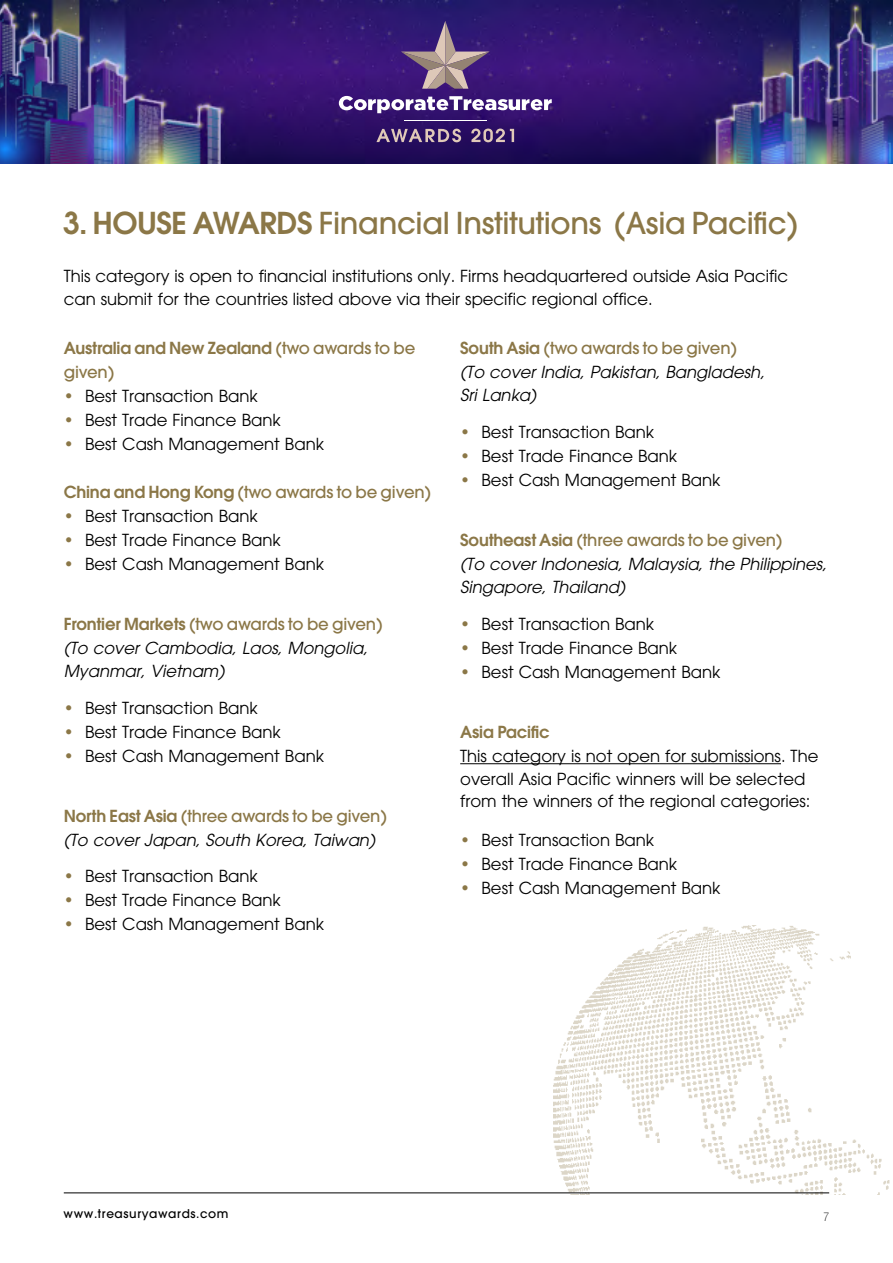
<style>
.page{position:relative;width:893px;height:1263px;background:#fff}
.page>*{position:absolute;margin:0;border:0;box-sizing:border-box;transform-origin:0 0}
.t1{font:500 30px "Avant Garde";letter-spacing:-.01em;color:#8b7747}
.t2{font:16.5px/22.5px "Avant Garde";color:#000}
.t3{font:italic 16.5px/24px "Avant Garde";color:#000}
.t4{font:600 16.5px/24px "Avant Garde";letter-spacing:-.01em;color:#8b7747}
.t5{font:500 16.5px "Avant Garde";letter-spacing:-.01em;color:#8b7747}
.t6{font:500 12px "Avant Garde";letter-spacing:.05em;color:#000}
.t7{font:100 condensed 12px "Helvetica Neue";color:#000}
.s1{font-weight:600}
.s2{font-weight:600;font-style:normal;color:#8b7747}
.s3{font-weight:500;font-style:normal;color:#8b7747}
.s4{color:#8b7747}
.s5{font-weight:500}
</style>
<div class="page">
<img style="left:0;top:0;width:893px;height:164px">
<svg style="left:339px;top:96px;width:213px;height:17px"></svg>
<hr style="left:404px;top:120px;width:82px;height:1px;background:#fff">
<svg style="left:401px;top:21px;width:89px;height:68px;background:#634982"></svg>
<svg style="left:376px;top:129px;width:85px;height:13px"></svg>
<svg style="left:471px;top:129px;width:43px;height:13px"></svg>
<hr style="left:460px;top:763px;width:321px;height:1px;background:#000">
<img style="left:554px;top:925px;width:336px;height:269px">
<hr style="left:64px;top:1192px;width:765px;height:1px;background:#000">
<h1 class="t1" style="left:63px;top:205px;width:737px"><span class="s1">3. HOUSE AWARDS</span> Financial Institutions (Asia Pacific)</h1>
<p class="t2" style="left:64px;top:265px;width:726px">This category is open to financial institutions only. Firms headquartered outside Asia Pacific can submit for the countries listed above via their specific regional office.</p>
<p class="t3" style="left:460px;top:336px;width:306px"><span class="s2">South Asia</span> <span class="s3">(two awards to be given) </span>(To cover India, Pakistan, Bangladesh,</p>
<p class="t3" style="left:460px;top:382px;width:78px">Sri Lanka)</p>
<p class="t2" style="left:460px;top:421px;width:196px"><span class="s4">•</span> Best Transaction Bank</p>
<p class="t2" style="left:460px;top:445px;width:219px"><span class="s4">•</span> Best Trade Finance Bank</p>
<p class="t2" style="left:460px;top:469px;width:262px"><span class="s4">•</span> Best Cash Management Bank</p>
<p class="t4" style="left:64px;top:336px;width:353px">Australia and New Zealand <span class="s5">(two awards to be given)</span></p>
<p class="t2" style="left:64px;top:385px;width:196px"><span class="s4">•</span> Best Transaction Bank</p>
<p class="t2" style="left:64px;top:409px;width:219px"><span class="s4">•</span> Best Trade Finance Bank</p>
<p class="t2" style="left:64px;top:433px;width:262px"><span class="s4">•</span> Best Cash Management Bank</p>
<p class="t5" style="left:64px;top:482px;width:369px"><span class="s1">China and Hong Kong</span> (two awards to be given)</p>
<p class="t2" style="left:64px;top:505px;width:196px"><span class="s4">•</span> Best Transaction Bank</p>
<p class="t2" style="left:64px;top:529px;width:219px"><span class="s4">•</span> Best Trade Finance Bank</p>
<p class="t2" style="left:64px;top:553px;width:262px"><span class="s4">•</span> Best Cash Management Bank</p>
<p class="t3" style="left:460px;top:528px;width:368px"><span class="s2">Southeast Asia</span> <span class="s3">(three awards to be given)<br></span>(To cover Indonesia, Malaysia, the Philippines,</p>
<p class="t3" style="left:460px;top:574px;width:167px">Singapore, Thailand)</p>
<p class="t2" style="left:460px;top:613px;width:196px"><span class="s4">•</span> Best Transaction Bank</p>
<p class="t2" style="left:460px;top:637px;width:219px"><span class="s4">•</span> Best Trade Finance Bank</p>
<p class="t2" style="left:460px;top:661px;width:262px"><span class="s4">•</span> Best Cash Management Bank</p>
<p class="t3" style="left:64px;top:612px;width:320px"><span class="s2">Frontier Markets</span> <span class="s3">(two awards to be given) </span>(To cover Cambodia, Laos, Mongolia,</p>
<p class="t3" style="left:64px;top:659px;width:162px">Myanmar, Vietnam)</p>
<p class="t2" style="left:64px;top:697px;width:196px"><span class="s4">•</span> Best Transaction Bank</p>
<p class="t2" style="left:64px;top:721px;width:219px"><span class="s4">•</span> Best Trade Finance Bank</p>
<p class="t2" style="left:64px;top:745px;width:262px"><span class="s4">•</span> Best Cash Management Bank</p>
<p class="t4" style="left:460px;top:720px;width:91px">Asia Pacific</p>
<p class="t2" style="left:460px;top:745px;width:360px">This category is not open for submissions. The overall Asia Pacific winners will be selected from the winners of the regional categories:</p>
<p class="t2" style="left:460px;top:829px;width:196px"><span class="s4">•</span> Best Transaction Bank</p>
<p class="t2" style="left:460px;top:853px;width:219px"><span class="s4">•</span> Best Trade Finance Bank</p>
<p class="t2" style="left:460px;top:877px;width:262px"><span class="s4">•</span> Best Cash Management Bank</p>
<p class="t3" style="left:64px;top:804px;width:325px"><span class="s2">North East Asia</span> <span class="s3">(three awards to be given) </span>(To cover Japan, South Korea, Taiwan)</p>
<p class="t2" style="left:64px;top:865px;width:196px"><span class="s4">•</span> Best Transaction Bank</p>
<p class="t2" style="left:64px;top:889px;width:219px"><span class="s4">•</span> Best Trade Finance Bank</p>
<p class="t2" style="left:64px;top:913px;width:262px"><span class="s4">•</span> Best Cash Management Bank</p>
<p class="t6" style="left:64px;top:1206px;width:166px">www.treasuryawards.com</p>
<p class="t7" style="left:823px;top:1210px;width:7px">7</p>
</div>
